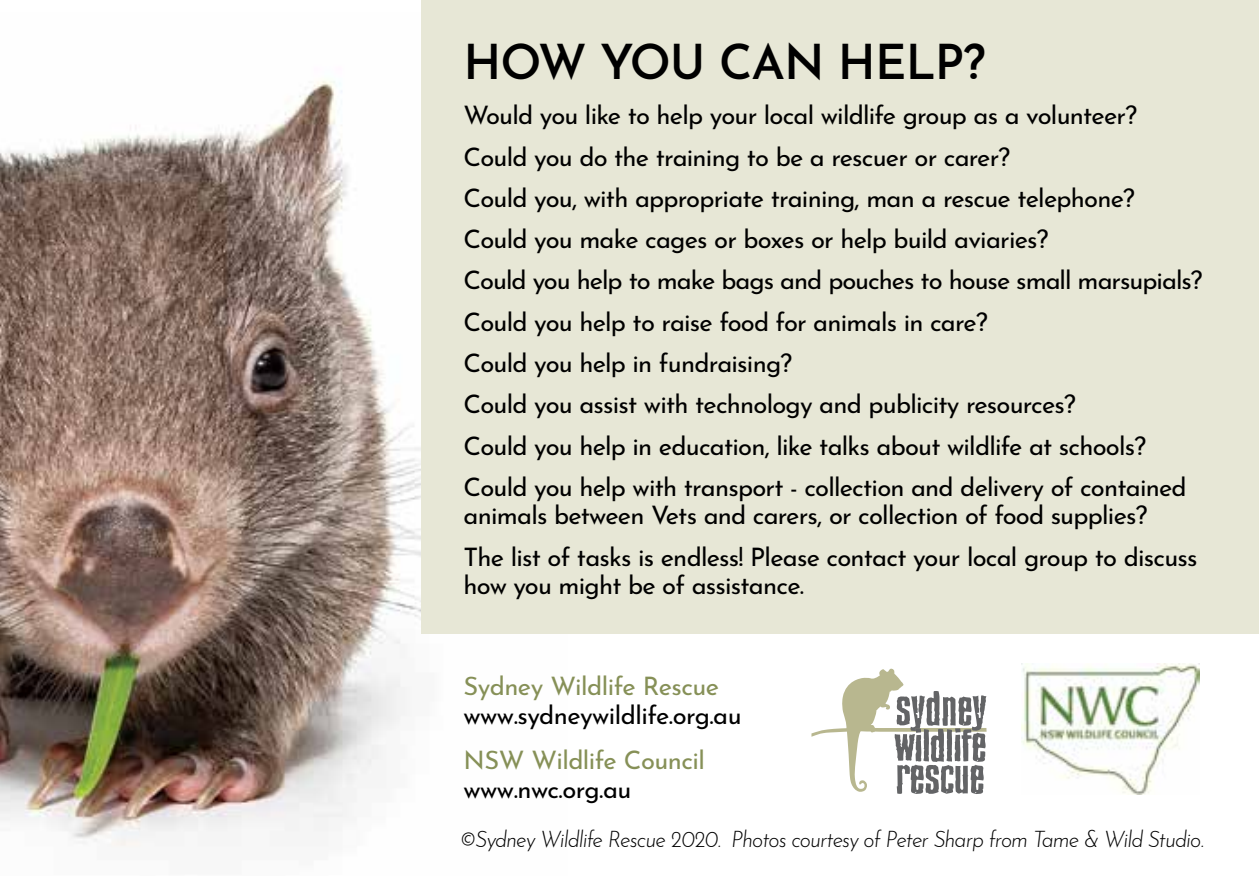
<style>
.page{position:relative;width:1259px;height:876px;background:#fff}
.page>*{position:absolute;margin:0;border:0;box-sizing:border-box;transform-origin:0 0}
.t1{font:600 48px "Josefin Sans";letter-spacing:-.02em;color:#000}
.t2{font:25.5px/41.4px "Josefin Sans";letter-spacing:-.03em;color:#000}
.t3{font:25.5px "Josefin Sans";letter-spacing:-.02em;color:#869057}
.t4{font:italic 300 22.5px "Josefin Sans";letter-spacing:-.04em;color:#000;scale:.95 1}
</style>
<div class="page">
<img style="left:0;top:80px;width:421px;height:767px">
<div style="left:421px;top:0;width:838px;height:634px;background:#e7e7d6"></div>
<img style="left:1021px;top:664px;width:178px;height:131px">
<svg style="left:811px;top:668px;width:175px;height:126px"></svg>
<h1 class="t1" style="left:463px;top:21px;width:523px">HOW YOU CAN HELP?</h1>
<p class="t2" style="left:463px;top:92px;width:740px">Would you like to help your local wildlife group as a volunteer?<br>Could you do the training to be a rescuer or carer?<br>Could you, with appropriate training, man a rescue telephone?<br>Could you make cages or boxes or help build aviaries?<br>Could you help to make bags and pouches to house small marsupials?<br>Could you help to raise food for animals in care?<br>Could you help in fundraising?<br>Could you assist with technology and publicity resources?<br>Could you help in education, like talks about wildlife at schools?<br>Could you help with transport - collection and delivery of contained</p>
<p class="t2" style="left:463px;top:491px;width:735px">animals between Vets and carers, or collection of food supplies?<br>The list of tasks is endless! Please contact your local group to discuss</p>
<p class="t2" style="left:463px;top:561px;width:342px">how you might be of assistance.</p>
<p class="t3" style="left:463px;top:665px;width:257px">Sydney Wildlife Rescue</p>
<p class="t2" style="left:463px;top:691px;width:280px">www.sydneywildlife.org.au</p>
<p class="t3" style="left:463px;top:739px;width:243px">NSW Wildlife Council</p>
<p class="t2" style="left:463px;top:765px;width:169px">www.nwc.org.au</p>
<p class="t4" style="left:459px;top:821px;width:785px">©Sydney Wildlife Rescue 2020. Photos courtesy of Peter Sharp from Tame &amp; Wild Studio.</p>
</div>
